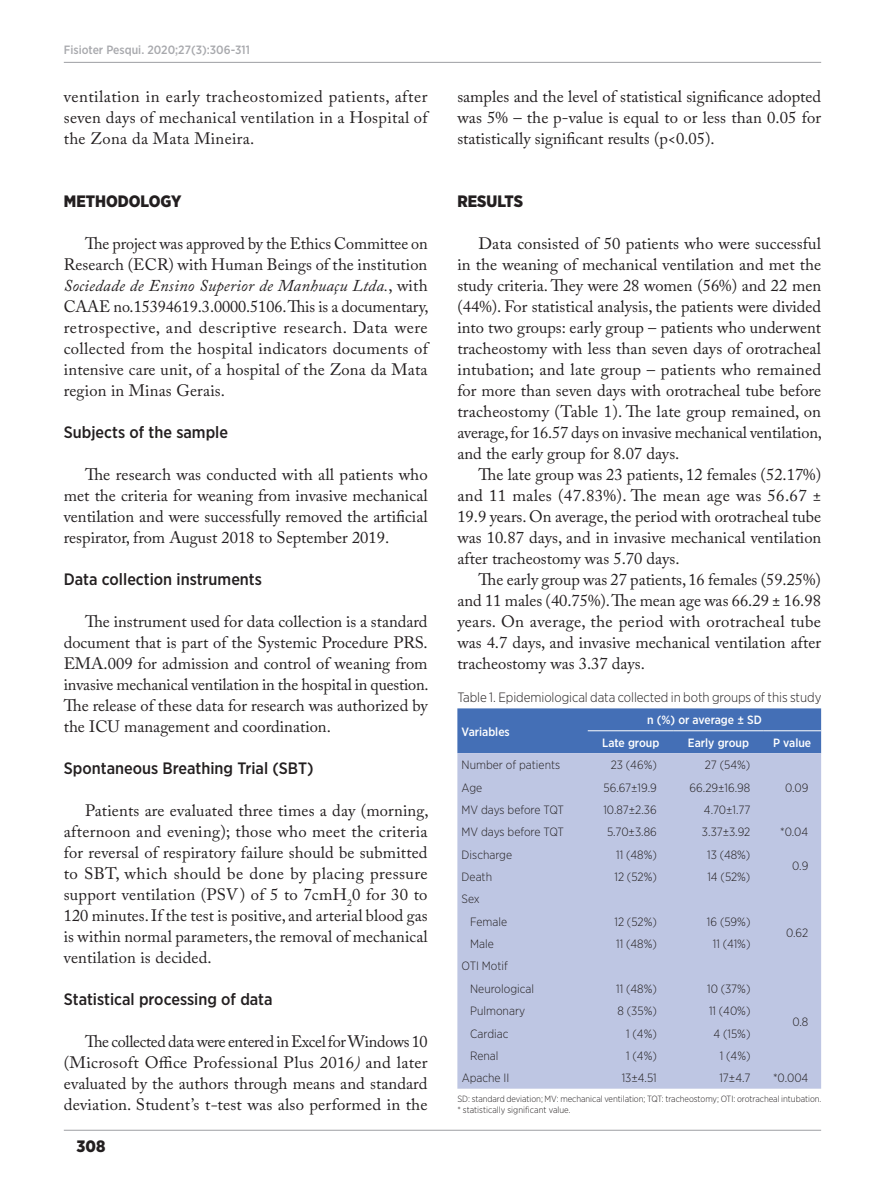
<style>
.page{position:relative;width:885px;height:1187px;background:#fff}
.page>*{position:absolute;margin:0;border:0;box-sizing:border-box;transform-origin:0 0}
.t1{font:16.5px/21px "Adobe Caslon Pro";color:#231f20;text-align:justify}
.t2{font:500 16.5px "Gotham Narrow";color:#231f20}
.t3{font:900 16.5px "Gotham Narrow";color:#231f20}
.t4{font:300 13.5px "Gotham Narrow";letter-spacing:-.005em;color:#231f20}
.t5{font:300 12px/22.4px "Gotham Narrow";color:#231f20}
.t6{font:500 12px/22.4px "Gotham Narrow";color:#fff}
.t7{font:500 12px "Gotham Narrow";color:#a8a9ad}
.t8{font:300 9px/10.8px "Gotham Narrow";letter-spacing:-.005em;color:#231f20}
.s1{font-style:italic}
</style>
<div class="page">
<hr style="left:64px;top:62px;width:757px;height:1px;background:#a8a9ad">
<hr style="left:64px;top:1129px;width:757px;height:1px;background:#a8a9ad">
<div style="left:457px;top:708px;width:364px;height:45px;background:#446fb6"></div>
<div style="left:457px;top:753px;width:364px;height:335px;background:#bec6e3"></div>
<hr style="left:587px;top:730px;width:86px;height:1px;background:#fff">
<hr style="left:673px;top:730px;width:90px;height:1px;background:#fff">
<hr style="left:763px;top:730px;width:58px;height:1px;background:#fff">
<p class="t7" style="left:64px;top:42px;width:187px">Fisioter Pesqui. 2020;27(3):306-311</p>
<p class="t1" style="left:64px;top:86px;width:365px">ventilation in early tracheostomized patients, after seven days of mechanical ventilation in a Hospital of the Zona da Mata Mineira.</p>
<p class="t3" style="left:64px;top:190px;width:119px">METHODOLOGY</p>
<p class="t1" style="left:64px;top:233px;width:366px;text-indent:21px">The project was approved by the Ethics Committee on Research (ECR) with Human Beings of the institution <span class="s1">Sociedade de Ensino Superior de Manhuaçu Ltda.</span>, with CAAE no.15394619.3.0000.5106. This is a documentary, retrospective, and descriptive research. Data were collected from the hospital indicators documents of intensive care unit, of a hospital of the Zona da Mata region in Minas Gerais.</p>
<p class="t2" style="left:64px;top:422px;width:166px">Subjects of the sample</p>
<p class="t1" style="left:64px;top:464px;width:365px;text-indent:21px">The research was conducted with all patients who met the criteria for weaning from invasive mechanical ventilation and were successfully removed the artificial respirator, from August 2018 to September 2019.</p>
<p class="t2" style="left:64px;top:569px;width:200px">Data collection instruments</p>
<p class="t1" style="left:64px;top:611px;width:366px;text-indent:21px">The instrument used for data collection is a standard document that is part of the Systemic Procedure PRS.<br>EMA.009 for admission and control of weaning from invasive mechanical ventilation in the hospital in question.<br>The release of these data for research was authorized by the ICU management and coordination.</p>
<p class="t2" style="left:64px;top:758px;width:251px">Spontaneous Breathing Trial (SBT)</p>
<p class="t1" style="left:64px;top:800px;width:366px;text-indent:21px">Patients are evaluated three times a day (morning, afternoon and evening); those who meet the criteria for reversal of respiratory failure should be submitted to SBT, which should be done by placing pressure support ventilation (PSV) of 5 to 7cmH<sub>2</sub>0 for 30 to 120 minutes. If the test is positive, and arterial blood gas is within normal parameters, the removal of mechanical ventilation is decided.</p>
<p class="t2" style="left:64px;top:989px;width:210px">Statistical processing of data</p>
<p class="t1" style="left:64px;top:1031px;width:365px;text-indent:21px">The collected data were entered in Excelfor Windows 10 (Microsoft Office Professional Plus 2016<span class="s1">)</span> and later evaluated by the authors through means and standard deviation. Student’s t<span class="s1">-</span>test was also performed in the</p>
<p class="t3" style="left:77px;top:1135px;width:30px">308</p>
<p class="t1" style="left:457px;top:86px;width:365px">samples and the level of statistical significance adopted was 5% – the p-value is equal to or less than 0.05 for statistically significant results (p&lt;0.05).</p>
<p class="t3" style="left:457px;top:190px;width:67px">RESULTS</p>
<p class="t1" style="left:457px;top:233px;width:366px;text-indent:21px">Data consisted of 50 patients who were successful in the weaning of mechanical ventilation and met the study criteria. They were 28 women (56%) and 22 men (44%). For statistical analysis, the patients were divided into two groups: early group – patients who underwent tracheostomy with less than seven days of orotracheal intubation; and late group – patients who remained for more than seven days with orotracheal tube before tracheostomy (Table 1). The late group remained, on average, for 16.57 days on invasive mechanical ventilation, and the early group for 8.07 days.</p>
<p class="t1" style="left:457px;top:464px;width:365px;text-indent:21px">The late group was 23 patients, 12 females (52.17%) and 11 males (47.83%). The mean age was 56.67 ± 19.9 years. On average, the period with orotracheal tube was 10.87 days, and in invasive mechanical ventilation after tracheostomy was 5.70 days.</p>
<p class="t1" style="left:457px;top:569px;width:365px;text-indent:21px">The early group was 27 patients, 16 females (59.25%) and 11 males (40.75%). The mean age was 66.29 ± 16.98 years. On average, the period with orotracheal tube was 4.7 days, and invasive mechanical ventilation after tracheostomy was 3.37 days.</p>
<p class="t4" style="left:457px;top:689px;width:365px">Table 1. Epidemiological data collected in both groups of this study</p>
<p class="t6" style="left:461px;top:720px;width:50px">Variables</p>
<p class="t6" style="left:602px;top:708px;width:161px;text-indent:45px">n (%) or average ± SD<br>Late group</p>
<p class="t6" style="left:688px;top:731px;width:63px">Early group</p>
<p class="t6" style="left:773px;top:731px;width:40px">P value</p>
<p class="t5" style="left:461px;top:753px;width:100px">Number of patients</p>
<p class="t5" style="left:610px;top:753px;width:48px">23 (46%)</p>
<p class="t5" style="left:704px;top:753px;width:47px">27 (54%)</p>
<p class="t5" style="left:461px;top:775px;width:22px">Age</p>
<p class="t5" style="left:603px;top:775px;width:55px">56.67±19.9</p>
<p class="t5" style="left:689px;top:775px;width:62px">66.29±16.98</p>
<p class="t5" style="left:785px;top:775px;width:25px">0.09</p>
<p class="t5" style="left:461px;top:798px;width:104px">MV days before TQT</p>
<p class="t5" style="left:603px;top:798px;width:55px">10.87±2.36</p>
<p class="t5" style="left:703px;top:798px;width:48px">4.70±1.77</p>
<p class="t5" style="left:461px;top:820px;width:104px">MV days before TQT</p>
<p class="t5" style="left:607px;top:820px;width:51px">5.70±3.86</p>
<p class="t5" style="left:702px;top:820px;width:50px">3.37±3.92</p>
<p class="t5" style="left:780px;top:820px;width:30px">*0.04</p>
<p class="t5" style="left:461px;top:842px;width:52px">Discharge</p>
<p class="t5" style="left:616px;top:842px;width:42px">11 (48%)</p>
<p class="t5" style="left:707px;top:842px;width:45px">13 (48%)</p>
<p class="t5" style="left:792px;top:854px;width:18px">0.9</p>
<p class="t5" style="left:461px;top:865px;width:32px">Death</p>
<p class="t5" style="left:614px;top:865px;width:44px">12 (52%)</p>
<p class="t5" style="left:707px;top:865px;width:45px">14 (52%)</p>
<p class="t5" style="left:470px;top:887px;width:39px;text-indent:-9px">Sex<br>Female</p>
<p class="t5" style="left:614px;top:909px;width:44px">12 (52%)</p>
<p class="t5" style="left:706px;top:909px;width:45px">16 (59%)</p>
<p class="t5" style="left:786px;top:921px;width:24px">0.62</p>
<p class="t5" style="left:470px;top:932px;width:25px">Male</p>
<p class="t5" style="left:616px;top:932px;width:42px">11 (48%)</p>
<p class="t5" style="left:712px;top:932px;width:39px">11 (41%)</p>
<p class="t5" style="left:470px;top:954px;width:65px;text-indent:-9px">OTI Motif<br>Neurological</p>
<p class="t5" style="left:616px;top:977px;width:42px">11 (48%)</p>
<p class="t5" style="left:707px;top:977px;width:45px">10 (37%)</p>
<p class="t5" style="left:470px;top:999px;width:57px">Pulmonary</p>
<p class="t5" style="left:617px;top:999px;width:41px">8 (35%)</p>
<p class="t5" style="left:709px;top:999px;width:43px">11 (40%)</p>
<p class="t5" style="left:470px;top:1021px;width:40px">Cardiac</p>
<p class="t5" style="left:626px;top:1021px;width:32px">1 (4%)</p>
<p class="t5" style="left:713px;top:1021px;width:39px">4 (15%)</p>
<p class="t5" style="left:470px;top:1044px;width:30px">Renal</p>
<p class="t5" style="left:626px;top:1044px;width:32px">1 (4%)</p>
<p class="t5" style="left:719px;top:1044px;width:32px">1 (4%)</p>
<p class="t5" style="left:461px;top:1066px;width:49px">Apache II</p>
<p class="t5" style="left:621px;top:1066px;width:37px">13±4.51</p>
<p class="t5" style="left:719px;top:1066px;width:33px">17±4.7</p>
<p class="t5" style="left:773px;top:1066px;width:37px">*0.004</p>
<p class="t8" style="left:457px;top:1093px;width:365px">SD: standard deviation; MV: mechanical ventilation; TQT: tracheostomy; OTI: orotracheal intubation. * statistically significant value.</p>
<p class="t5" style="left:792px;top:1010px;width:18px">0.8</p>
</div>
